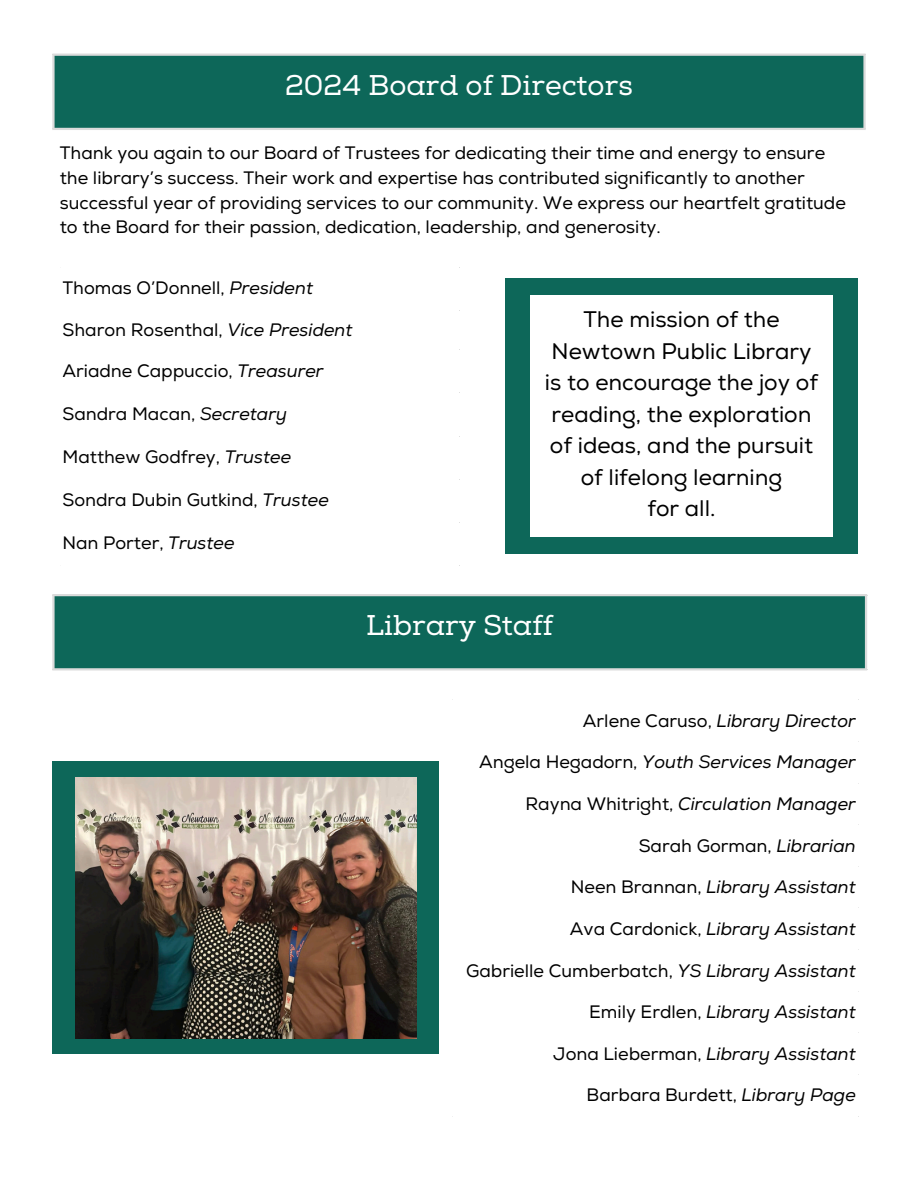
<style>
.page{position:relative;width:918px;height:1188px;background:#fff}
.page>*{position:absolute;margin:0;border:0;box-sizing:border-box;transform-origin:0 0}
.t1{font:28.5px "Nexa Slab";color:#fff}
.t2{font:22.5px/31.5px "Nexa";color:#000;text-align:center}
.t3{font:18px/24.8px "Nexa";color:#000}
.t4{font:italic 18px "Nexa";color:#000}
.s1{font-style:italic}
.s2{font-style:normal}
</style>
<div class="page">
<div style="left:53px;top:54px;width:812px;height:75px;background:#0d6759"></div>
<hr style="left:52px;top:56px;width:3px;height:72px;background:#dbdbdb">
<hr style="left:863px;top:56px;width:3px;height:72px;background:#dbdbdb">
<hr style="left:52px;top:54px;width:814px;height:2px;background:#dbdbdb">
<hr style="left:52px;top:128px;width:814px;height:2px;background:#dbdbdb">
<div style="left:53px;top:595px;width:813px;height:75px;background:#0d6759"></div>
<hr style="left:52px;top:596px;width:3px;height:72px;background:#dbdbdb">
<hr style="left:865px;top:596px;width:2px;height:72px;background:#dbdbdb">
<hr style="left:52px;top:594px;width:815px;height:2px;background:#dbdbdb">
<hr style="left:52px;top:668px;width:815px;height:2px;background:#dbdbdb">
<div style="left:52px;top:762px;width:387px;height:292px;background:#0d6759"></div>
<img style="left:75px;top:777px;width:341px;height:261px">
<div style="left:505px;top:278px;width:353px;height:276px;background:#0d6759"></div>
<div style="left:531px;top:296px;width:302px;height:241px;background:#fff"></div>
<p class="t1" style="left:285px;top:68px;width:349px">2024 Board of Directors</p>
<p class="t3" style="left:60px;top:141px;width:788px">Thank you again to our Board of Trustees for dedicating their time and energy to ensure the library’s success. Their work and expertise has contributed significantly to another successful year of providing services to our community. We express our heartfelt gratitude to the Board for their passion, dedication, leadership, and generosity.</p>
<p class="t3" style="left:62px;top:276px;width:252px">Thomas O’Donnell, <span class="s1">President</span></p>
<p class="t3" style="left:62px;top:318px;width:292px">Sharon Rosenthal, <span class="s1">Vice President</span></p>
<p class="t3" style="left:62px;top:359px;width:263px">Ariadne Cappuccio, <span class="s1">Treasurer</span></p>
<p class="t3" style="left:62px;top:402px;width:226px">Sandra Macan, <span class="s1">Secretary</span></p>
<p class="t3" style="left:62px;top:445px;width:230px">Matthew Godfrey, <span class="s1">Trustee</span></p>
<p class="t3" style="left:62px;top:488px;width:268px">Sondra Dubin Gutkind, <span class="s1">Trustee</span></p>
<p class="t3" style="left:62px;top:531px;width:174px">Nan Porter, <span class="s1">Trustee</span></p>
<p class="t2" style="left:545px;top:304px;width:275px">The mission of the<br>Newtown Public Library is to encourage the joy of reading, the exploration of ideas, and the pursuit of lifelong learning<br>for all.</p>
<p class="t1" style="left:366px;top:608px;width:189px">Library Staff</p>
<h1 class="t4" style="left:583px;top:710px;width:274px"><span class="s2">Arlene Caruso,</span> Library Director</h1>
<p class="t4" style="left:479px;top:752px;width:378px"><span class="s2">Angela Hegadorn,</span> Youth Services Manager</p>
<p class="t4" style="left:525px;top:793px;width:332px"><span class="s2">Rayna Whitright,</span> Circulation Manager</p>
<p class="t3" style="left:639px;top:834px;width:219px">Sarah Gorman, <span class="s1">Librarian</span></p>
<p class="t4" style="left:571px;top:876px;width:287px"><span class="s2">Neen Brannan,</span> Library Assistant</p>
<p class="t4" style="left:570px;top:918px;width:287px"><span class="s2">Ava Cardonick,</span> Library Assistant</p>
<p class="t3" style="left:466px;top:959px;width:391px">Gabrielle Cumberbatch, <span class="s1">YS Library Assistant</span></p>
<p class="t4" style="left:589px;top:1001px;width:268px"><span class="s2">Emily Erdlen,</span> Library Assistant</p>
<p class="t4" style="left:553px;top:1043px;width:304px"><span class="s2">Jona Lieberman,</span> Library Assistant</p>
<p class="t3" style="left:587px;top:1083px;width:271px">Barbara Burdett, <span class="s1">Library Page</span></p>
</div>
